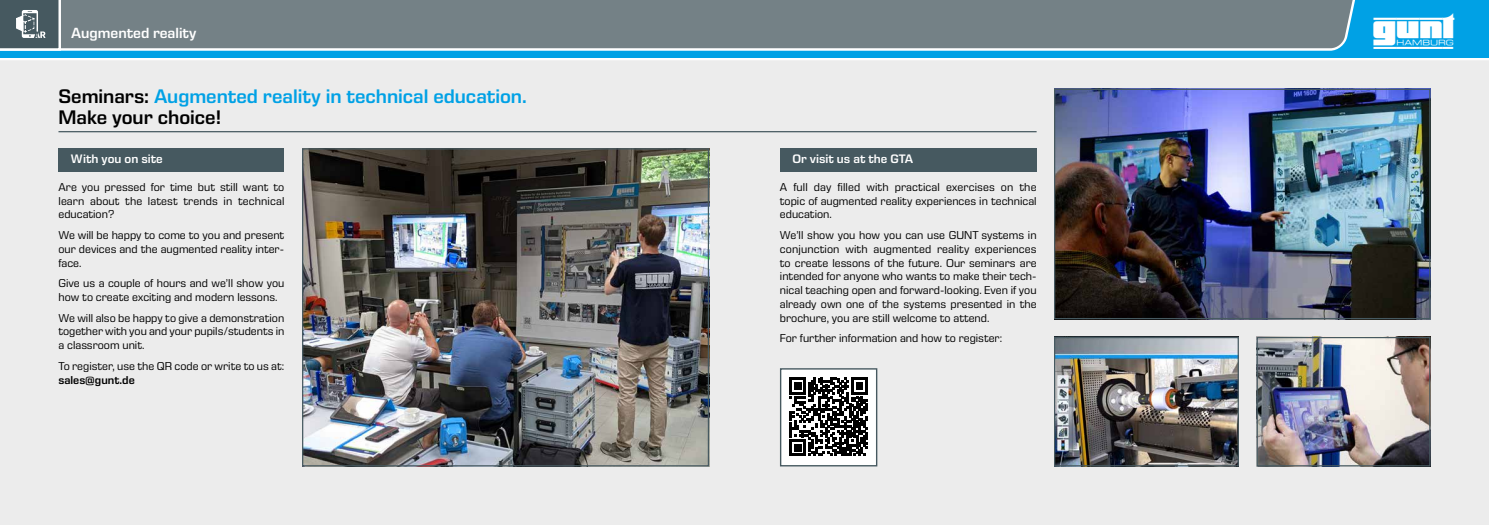
<style>
.page{position:relative;width:1489px;height:525px;background:#fff}
.page>*{position:absolute;margin:0;border:0;box-sizing:border-box;transform-origin:0 0}
.t1{font:700 49.75px "gunt 2 E Symbol";color:#fff}
.t2{font:600 20px/21.2px "Eurostile Next LT Pro";color:#00a1e5}
.t3{font:600 15px "Eurostile Next LT Pro";color:#fff}
.t4{font:600 12.5px "Eurostile Next LT Pro";color:#fff}
.t5{font:11.62px/13.8px "Eurostile Next LT Pro";color:#000;text-align:justify}
.t6{font:600 11.62px "Eurostile Next LT Pro";color:#000}
.s1{color:#000}
</style>
<div class="page">
<div style="left:0;top:60px;width:1488px;height:464px;background:#ececec"></div>
<div style="left:58px;top:148px;width:226px;height:23px;background:#465960"></div>
<div style="left:780px;top:148px;width:256px;height:23px;background:#465960"></div>
<img style="left:1055px;top:91px;width:373px;height:226px">
<div style="left:1053px;top:89px;width:377px;height:230px;border:1px solid #465960"></div>
<img style="left:304px;top:150px;width:403px;height:314px">
<div style="left:302px;top:148px;width:407px;height:318px;border:1px solid #465960"></div>
<hr style="left:58px;top:131px;width:978px;height:1px;background:#465960">
<img style="left:1258px;top:339px;width:170px;height:125px">
<div style="left:1256px;top:337px;width:174px;height:129px;border:1px solid #465960"></div>
<img style="left:1055px;top:339px;width:181px;height:125px">
<div style="left:1053px;top:337px;width:185px;height:129px;border:1px solid #465960"></div>
<div style="left:780px;top:368px;width:96px;height:97px;background:#fff"></div>
<svg style="left:789px;top:377px;width:78px;height:79px"></svg>
<div style="left:780px;top:368px;width:97px;height:98px;border:1px solid #465960"></div>
<div style="left:0;top:0;width:1488px;height:58px;background:#00a1e5"></div>
<div style="left:61px;top:0;width:1294px;height:51px;background:#748186"></div>
<svg style="left:0;top:0;width:61px;height:51px;background:#68777d"></svg>
<p class="t3" style="left:71px;top:25px;width:127px">Augmented reality</p>
<h2 class="t2" style="left:58px;top:85px;width:470px"><span class="s1">Seminars:</span> Augmented reality in technical education.<br><span class="s1">Make your choice!</span></h2>
<p class="t4" style="left:71px;top:152px;width:93px">With you on site</p>
<p class="t5" style="left:58px;top:180px;width:227px">Are you pressed for time but still want to learn about the latest trends in technical education?</p>
<p class="t5" style="left:58px;top:228px;width:227px">We will be happy to come to you and present our devices and the augmented reality inter&shy;face.</p>
<p class="t5" style="left:58px;top:276px;width:227px">Give us a couple of hours and we’ll show you how to create exciting and modern lessons.</p>
<p class="t5" style="left:58px;top:311px;width:227px">We will also be happy to give a demonstration together with you and your pupils/students in a classroom unit.</p>
<p class="t5" style="left:58px;top:359px;width:227px">To register, use the QR code or write to us at:</p>
<p class="t6" style="left:58px;top:373px;width:78px">sales@gunt.de</p>
<p class="t4" style="left:792px;top:152px;width:122px">Or visit us at the GTA</p>
<p class="t5" style="left:780px;top:180px;width:258px">A full day filled with practical exercises on the topic of augmented reality experiences in technical education.</p>
<p class="t5" style="left:780px;top:228px;width:258px">We’ll show you how you can use GUNT systems in conjunction with augmented reality experiences to create lessons of the future. Our seminars are intended for anyone who wants to make their tech&shy;nical teaching open and forward-looking. Even if you already own one of the systems presented in the brochure, you are still welcome to attend.</p>
<p class="t5" style="left:780px;top:331px;width:224px">For further information and how to register:</p>
<h1 class="t1" style="left:1395px;top:7px;width:63px">◆■▼</h1>
</div>
